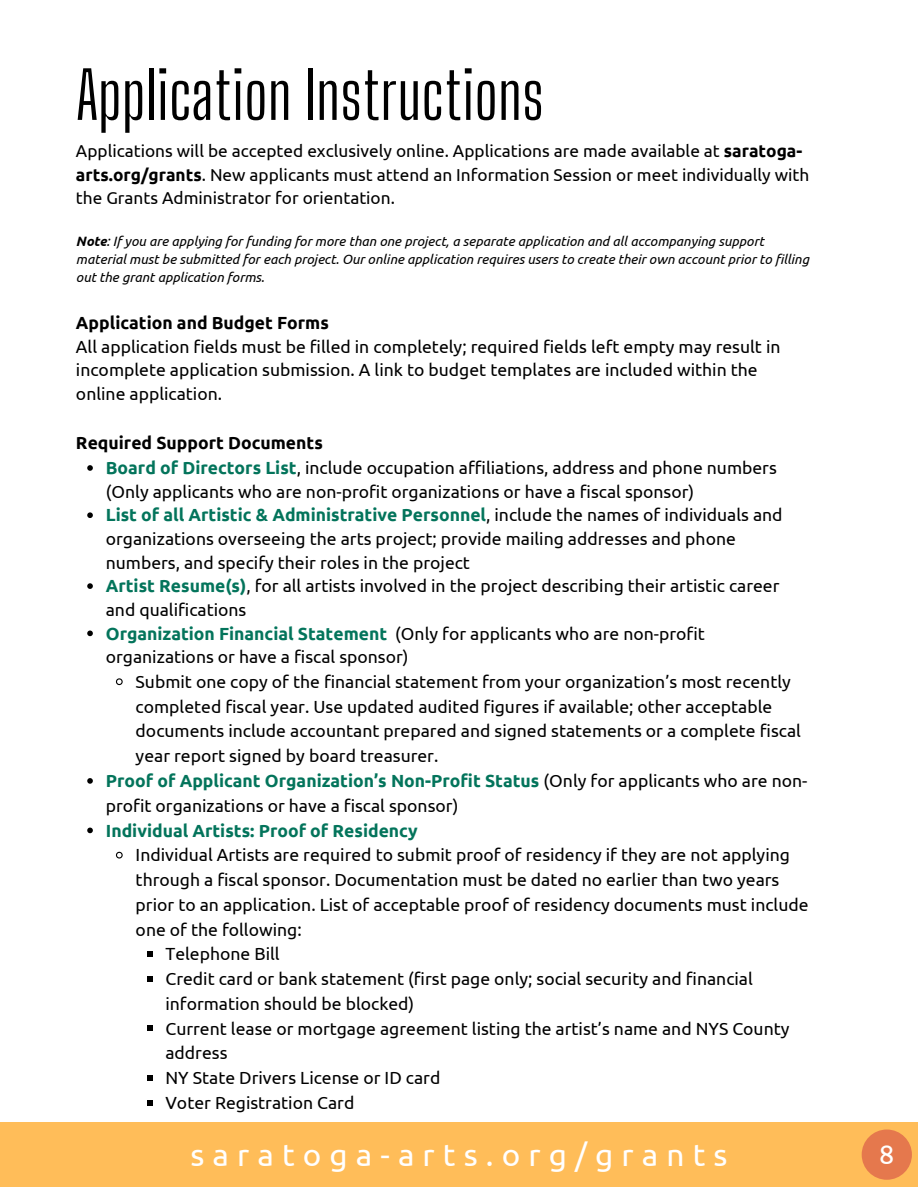
<style>
.page{position:relative;width:918px;height:1188px;background:#fff}
.page>*{position:absolute;margin:0;border:0;box-sizing:border-box;transform-origin:0 0}
.t1{font:64.5px "Big Shoulders Display";color:#000}
.t2{font:31.5px "Ubuntu";letter-spacing:.26em;color:#fff}
.t3{font:27px "Ubuntu";color:#fff}
.t4{font:17.55px/24.8px "Ubuntu";color:#000}
.t5{font:700 17.55px "Ubuntu";color:#000}
.t6{font:700 17.55px "Ubuntu";color:#03745b}
.t7{font:17.25px/23.7px "Ubuntu";color:#000}
.t8{font:italic 13.5px/18px "Ubuntu";color:#000}
.s1{font-weight:700}
.s2{font-weight:700;color:#03745b}
</style>
<div class="page">
<svg style="left:87px;top:465px;width:6px;height:6px"></svg>
<svg style="left:87px;top:512px;width:6px;height:6px"></svg>
<svg style="left:87px;top:583px;width:6px;height:6px"></svg>
<svg style="left:87px;top:631px;width:6px;height:5px"></svg>
<svg style="left:115px;top:678px;width:8px;height:8px"></svg>
<div style="left:0;top:1122px;width:918px;height:65px;background:#ffbd59"></div>
<div style="left:862px;top:1130px;width:50px;height:50px;background:#e5784d;border-radius:50%"></div>
<svg style="left:87px;top:778px;width:6px;height:6px"></svg>
<svg style="left:87px;top:828px;width:6px;height:5px"></svg>
<svg style="left:115px;top:851px;width:8px;height:8px"></svg>
<svg style="left:147px;top:951px;width:5px;height:6px"></svg>
<svg style="left:147px;top:976px;width:5px;height:6px"></svg>
<svg style="left:147px;top:1026px;width:5px;height:5px"></svg>
<svg style="left:147px;top:1075px;width:5px;height:6px"></svg>
<svg style="left:147px;top:1100px;width:5px;height:5px"></svg>
<p class="t1" style="left:76px;top:56px;width:470px">Application Instructions</p>
<p class="t7" style="left:76px;top:139px;width:735px">Applications will be accepted exclusively online. Applications are made available at <span class="s1">saratoga&shy;arts.org/grants</span>. New applicants must attend an Information Session or meet individually with the Grants Administrator for orientation.</p>
<p class="t8" style="left:76px;top:232px;width:735px"><span class="s1">Note</span>: If you are applying for funding for more than one project, a separate application and all accompanying support material must be submitted for each project. Our online application requires users to create their own account prior to filling out the grant application forms.</p>
<p class="t5" style="left:76px;top:313px;width:254px">Application and Budget Forms</p>
<p class="t4" style="left:76px;top:334px;width:706px;line-height:23.7px">All application fields must be filled in completely; required fields left empty may result in incomplete application submission. A link to budget templates are included within the online application.</p>
<p class="t5" style="left:76px;top:433px;width:248px">Required Support Documents</p>
<p class="t4" style="left:106px;top:456px;width:673px;line-height:23.7px"><span class="s2">Board of Directors List</span>, include occupation affiliations, address and phone numbers (Only applicants who are non-profit organizations or have a fiscal sponsor)</p>
<p class="t4" style="left:106px;top:503px;width:678px;line-height:23.7px"><span class="s2">List of all Artistic &amp; Administrative Personnel</span>, include the names of individuals and organizations overseeing the arts project; provide mailing addresses and phone numbers, and specify their roles in the project</p>
<p class="t4" style="left:106px;top:574px;width:675px;line-height:23.7px"><span class="s2">Artist Resume(s)</span>, for all artists involved in the project describing their artistic career and qualifications</p>
<p class="t4" style="left:106px;top:621px;width:601px;line-height:23.7px"><span class="s2">Organization Financial Statement</span> (Only for applicants who are non-profit organizations or have a fiscal sponsor)</p>
<p class="t4" style="left:136px;top:669px;width:667px">Submit one copy of the financial statement from your organization’s most recently completed fiscal year. Use updated audited figures if available; other acceptable documents include accountant prepared and signed statements or a complete fiscal year report signed by board treasurer.</p>
<p class="t4" style="left:106px;top:768px;width:703px"><span class="s2">Proof of Applicant Organization’s Non-Profit Status</span> (Only for applicants who are non&shy;profit organizations or have a fiscal sponsor)</p>
<p class="t6" style="left:106px;top:820px;width:313px">Individual Artists: Proof of Residency</p>
<p class="t4" style="left:136px;top:842px;width:674px">Individual Artists are required to submit proof of residency if they are not applying through a fiscal sponsor. Documentation must be dated no earlier than two years prior to an application. List of acceptable proof of residency documents must include one of the following:</p>
<p class="t4" style="left:165px;top:941px;width:116px">Telephone Bill</p>
<p class="t4" style="left:165px;top:966px;width:589px">Credit card or bank statement (first page only; social security and financial information should be blocked)</p>
<p class="t4" style="left:165px;top:1016px;width:626px">Current lease or mortgage agreement listing the artist’s name and NYS County address</p>
<p class="t4" style="left:165px;top:1065px;width:276px">NY State Drivers License or ID card</p>
<p class="t4" style="left:165px;top:1090px;width:190px">Voter Registration Card</p>
<p class="t2" style="left:190px;top:1137px;width:539px">saratoga-arts.org/grants</p>
<p class="t3" style="left:879px;top:1139px;width:17px">8</p>
</div>
